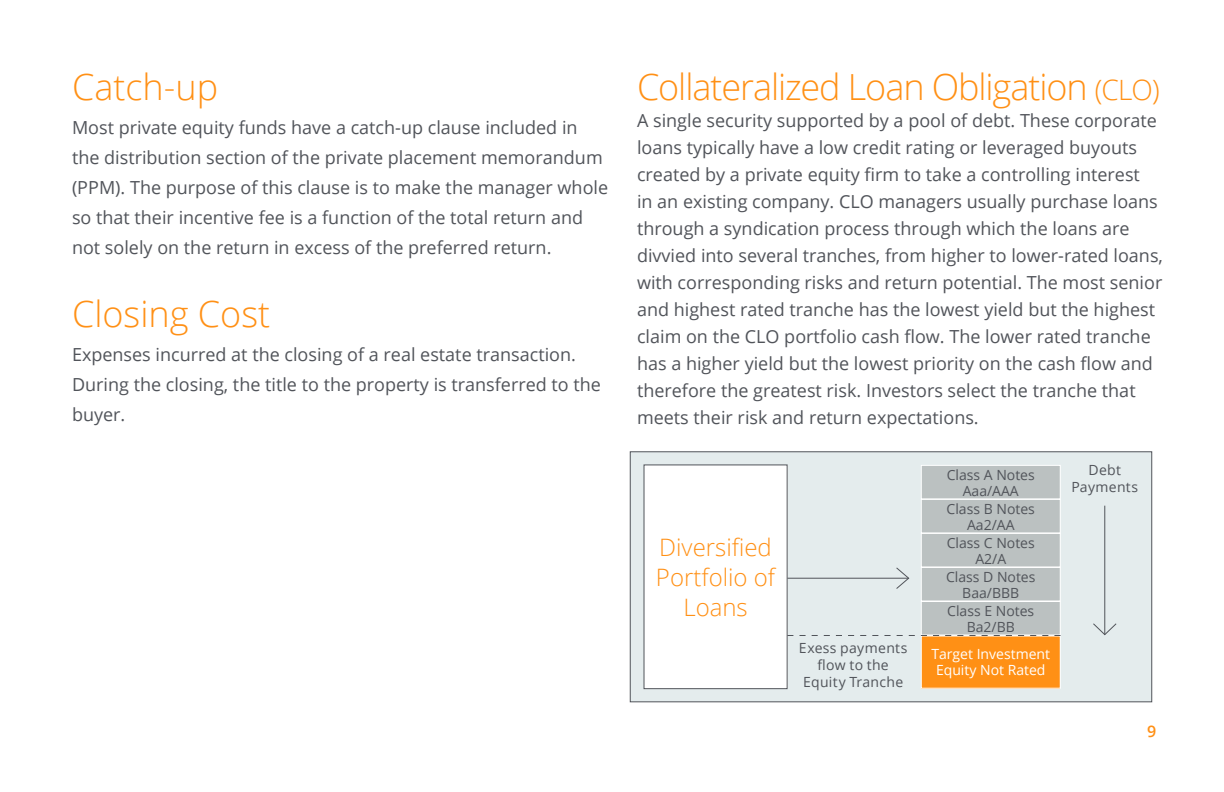
<style>
.page{position:relative;width:1224px;height:792px;background:#fff}
.page>*{position:absolute;margin:0;border:0;box-sizing:border-box;transform-origin:0 0}
.t1{font:300 36px "Open Sans";letter-spacing:-.03em;color:#ff9015}
.t2{font:300 36px "Open Sans";color:#ff9015}
.t3{font:300 24px/30px "Open Sans";color:#ff9015;text-align:center}
.t4{font:18px/27px "Open Sans";color:#51545a}
.t5{font:600 16px "Open Sans";color:#ff9015}
.t6{font:14px/16px "Open Sans";color:#51545a;text-align:center}
.t7{font:14px/17px "Open Sans";letter-spacing:.02em;color:#51545a;text-align:center}
.t8{font:14px/16px "Open Sans";color:#fff;text-align:center}
.s1{font-size:28px}
</style>
<div class="page">
<div style="left:630px;top:452px;width:522px;height:250px;background:#e4eced;border:1px solid #51545a"></div>
<div style="left:644px;top:465px;width:143px;height:224px;background:#fff"></div>
<div style="left:921px;top:465px;width:139px;height:34px;background:#bbc1c1"></div>
<div style="left:921px;top:465px;width:140px;height:34px;border:1px solid #fff"></div>
<div style="left:921px;top:567px;width:139px;height:34px;background:#bbc1c1"></div>
<div style="left:921px;top:567px;width:140px;height:34px;border:1px solid #fff"></div>
<div style="left:921px;top:499px;width:139px;height:34px;background:#bbc1c1"></div>
<div style="left:921px;top:499px;width:140px;height:34px;border:1px solid #fff"></div>
<div style="left:921px;top:602px;width:139px;height:33px;background:#bbc1c1"></div>
<div style="left:921px;top:601px;width:140px;height:34px;border:1px solid #fff"></div>
<div style="left:921px;top:533px;width:139px;height:34px;background:#bbc1c1"></div>
<div style="left:921px;top:533px;width:140px;height:34px;border:1px solid #fff"></div>
<div style="left:921px;top:636px;width:139px;height:52px;background:#ff9015"></div>
<svg style="left:787px;top:635px;width:274px;height:1px"></svg>
<hr style="left:1104px;top:506px;width:1px;height:129px;background:#51545a">
<svg style="left:1093px;top:623px;width:24px;height:12px"></svg>
<hr style="left:787px;top:578px;width:122px;height:1px;background:#51545a">
<svg style="left:896px;top:567px;width:13px;height:22px"></svg>
<h1 class="t1" style="left:72px;top:62px;width:148px">Catch-up</h1>
<p class="t4" style="left:72px;top:112px;width:538px;line-height:30px">Most private equity funds have a catch-up clause included in the distribution section of the private placement memorandum (PPM). The purpose of this clause is to make the manager whole so that their incentive fee is a function of the total return and not solely on the return in excess of the preferred return.</p>
<h1 class="t2" style="left:72px;top:289px;width:200px">Closing Cost</h1>
<p class="t4" style="left:72px;top:339px;width:530px;line-height:30px">Expenses incurred at the closing of a real estate transaction.<br>During the closing, the title to the property is transferred to the buyer.</p>
<h1 class="t1" style="left:637px;top:62px;width:524px">Collateralized Loan Obligation <span class="s1">(CLO)</span></h1>
<p class="t4" style="left:637px;top:106px;width:527px">A single security supported by a pool of debt. These corporate loans typically have a low credit rating or leveraged buyouts created by a private equity firm to take a controlling interest<br>in an existing company. CLO managers usually purchase loans through a syndication process through which the loans are divvied into several tranches, from higher to lower-rated loans, with corresponding risks and return potential. The most senior and highest rated tranche has the lowest yield but the highest claim on the CLO portfolio cash flow. The lower rated tranche has a higher yield but the lowest priority on the cash flow and therefore the greatest risk. Investors select the tranche that meets their risk and return expectations.</p>
<h2 class="t3" style="left:656px;top:532px;width:121px">Diversified<br>Portfolio of<br>Loans</h2>
<p class="t7" style="left:799px;top:639px;width:110px">Exess payments flow to the<br>Equity Tranche</p>
<p class="t6" style="left:947px;top:466px;width:90px">Class A Notes<br>Aaa/AAA</p>
<p class="t6" style="left:947px;top:500px;width:90px">Class B Notes<br>Aa2/AA</p>
<p class="t6" style="left:947px;top:534px;width:90px">Class C Notes<br>A2/A</p>
<p class="t6" style="left:946px;top:568px;width:91px">Class D Notes<br>Baa/BBB</p>
<p class="t6" style="left:947px;top:602px;width:89px">Class E Notes<br>Ba2/BB</p>
<p class="t8" style="left:931px;top:646px;width:120px">Target Investment<br>Equity Not Rated</p>
<p class="t7" style="left:1071px;top:461px;width:68px">Debt<br>Payments</p>
<p class="t5" style="left:1147px;top:720px;width:11px">9</p>
</div>
